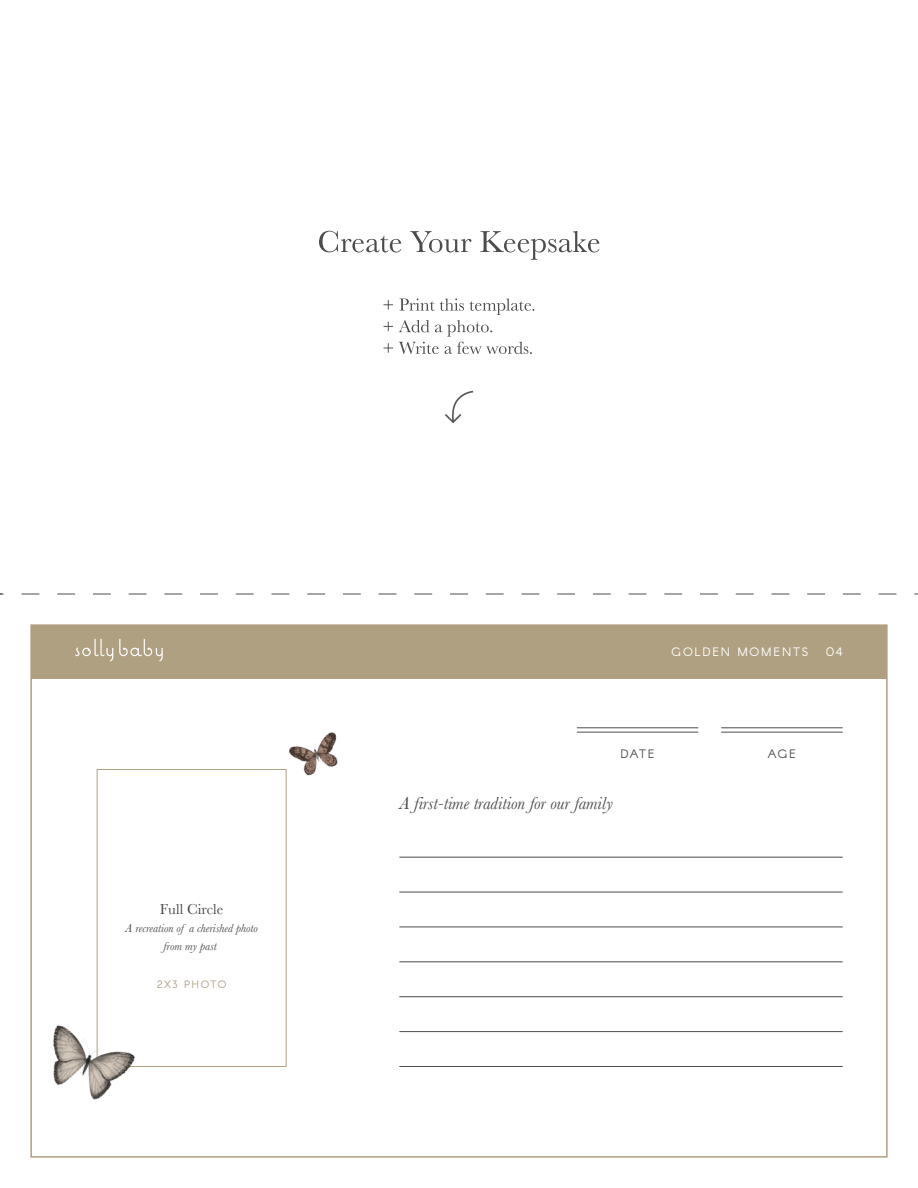
<style>
.page{position:relative;width:918px;height:1188px;background:#fff}
.page>*{position:absolute;margin:0;border:0;box-sizing:border-box;transform-origin:0 0}
.t1{font:italic 18px "Baskerville";color:#4c4c4c}
.t2{font:15px "Baskerville";color:#4c4c4c}
.t3{font:italic 12px/18px "Baskerville";color:#4c4c4c;text-align:center}
.t4{font:12px "Arcon";letter-spacing:.15em;color:#fff}
.t5{font:12px "Arcon";letter-spacing:.13em;color:#4c4c4c}
.t6{font:10.5px "Arcon";letter-spacing:.15em;color:#afa081}
</style>
<div class="page">
<div style="left:97px;top:769px;width:189px;height:298px;border:1px solid #afa081"></div>
<div style="left:31px;top:625px;width:856px;height:54px;background:#afa081"></div>
<svg style="left:75px;top:639px;width:38px;height:22px"></svg>
<svg style="left:119px;top:639px;width:44px;height:22px"></svg>
<hr style="left:399px;top:857px;width:444px;height:1px;background:#4c4c4c">
<hr style="left:577px;top:728px;width:121px;height:1px;background:#4c4c4c">
<hr style="left:577px;top:732px;width:121px;height:1px;background:#4c4c4c">
<hr style="left:721px;top:728px;width:122px;height:1px;background:#4c4c4c">
<hr style="left:721px;top:732px;width:122px;height:1px;background:#4c4c4c">
<hr style="left:399px;top:892px;width:444px;height:1px;background:#4c4c4c">
<hr style="left:399px;top:927px;width:444px;height:1px;background:#4c4c4c">
<hr style="left:399px;top:962px;width:444px;height:1px;background:#4c4c4c">
<hr style="left:399px;top:996px;width:444px;height:1px;background:#4c4c4c">
<hr style="left:399px;top:1031px;width:444px;height:1px;background:#4c4c4c">
<hr style="left:399px;top:1066px;width:444px;height:1px;background:#4c4c4c">
<svg style="left:319px;top:231px;width:82px;height:22px"></svg>
<svg style="left:410px;top:231px;width:61px;height:22px"></svg>
<svg style="left:480px;top:231px;width:119px;height:29px"></svg>
<svg style="left:384px;top:300px;width:9px;height:10px"></svg>
<svg style="left:384px;top:322px;width:9px;height:9px"></svg>
<svg style="left:384px;top:343px;width:9px;height:10px"></svg>
<svg style="left:399px;top:298px;width:135px;height:56px"></svg>
<svg style="left:445px;top:391px;width:28px;height:32px"></svg>
<svg style="left:0;top:594px;width:918px;height:1px"></svg>
<img style="left:286px;top:732px;width:52px;height:50px">
<img style="left:31px;top:1018px;width:110px;height:97px">
<p class="t2" style="left:160px;top:899px;width:65px">Full Circle</p>
<p class="t3" style="left:125px;top:919px;width:134px">A recreation of a cherished photo from my past</p>
<p class="t6" style="left:157px;top:978px;width:71px">2X3 PHOTO</p>
<p class="t4" style="left:672px;top:644px;width:138px">GOLDEN MOMENTS</p>
<p class="t4" style="left:826px;top:644px;width:18px">04</p>
<p class="t5" style="left:620px;top:747px;width:36px">DATE</p>
<p class="t5" style="left:768px;top:747px;width:30px">AGE</p>
<h1 class="t1" style="left:399px;top:792px;width:215px">A first-time tradition for our family</h1>
</div>
